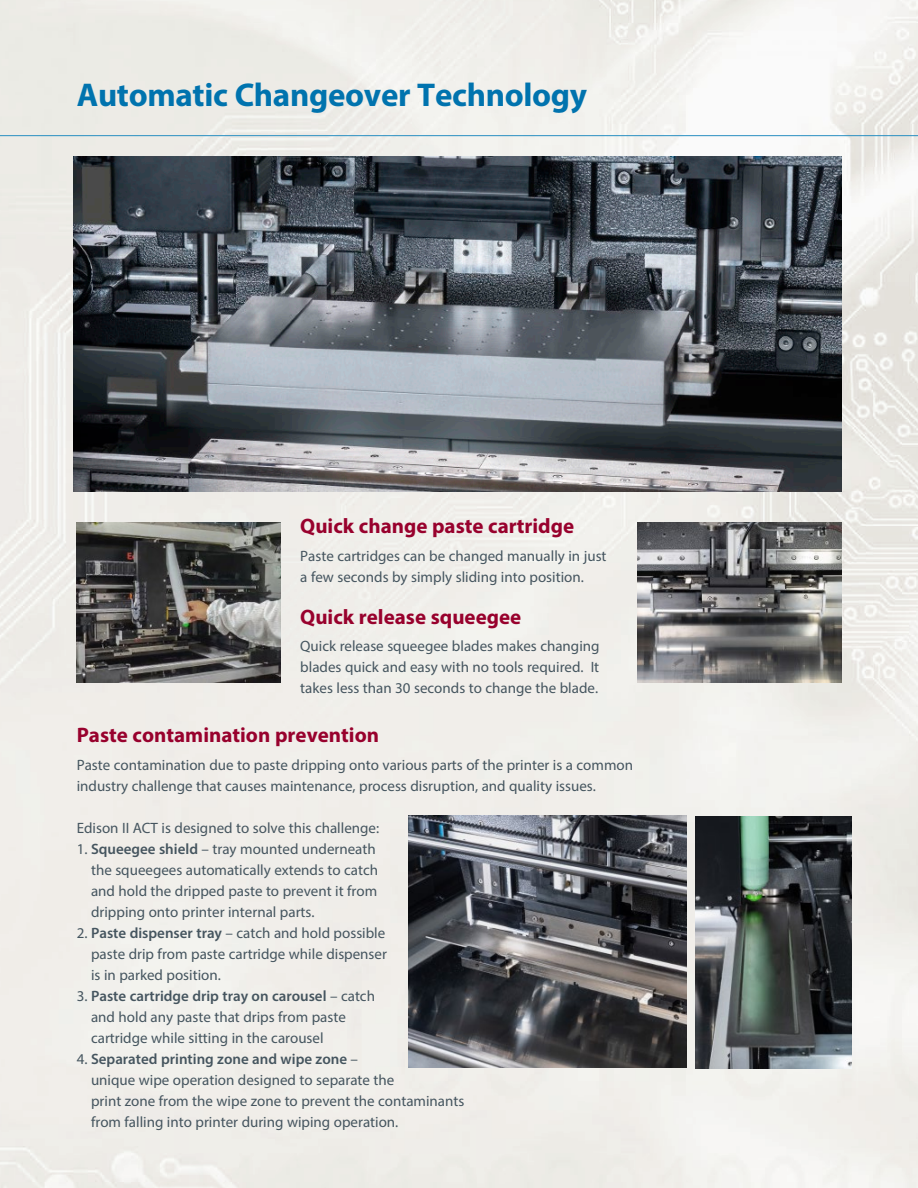
<style>
.page{position:relative;width:918px;height:1188px;background:#fff}
.page>*{position:absolute;margin:0;border:0;box-sizing:border-box;transform-origin:0 0}
.t1{font:700 33px "Myriad Pro";letter-spacing:-.01em;color:#0073ae}
.t2{font:700 21px "Myriad Pro";color:#98012d}
.t3{font:15px/21px "Myriad Pro";color:#45555f}
.s1{font-weight:600}
</style>
<div class="page">
<img style="left:0;top:0;width:918px;height:1188px">
<hr style="left:0;top:135px;width:918px;height:1px;background:#278ec1">
<img style="left:74px;top:157px;width:767px;height:335px">
<img style="left:77px;top:523px;width:204px;height:159px">
<img style="left:409px;top:816px;width:278px;height:251px">
<img style="left:695px;top:817px;width:157px;height:251px">
<img style="left:637px;top:523px;width:204px;height:159px">
<p class="t1" style="left:77px;top:73px;width:512px">Automatic Changeover Technology</p>
<p class="t2" style="left:300px;top:512px;width:275px">Quick change paste cartridge</p>
<p class="t3" style="left:300px;top:545px;width:308px">Paste cartridges can be changed manually in just a few seconds by simply sliding into position.</p>
<p class="t2" style="left:300px;top:603px;width:222px">Quick release squeegee</p>
<p class="t3" style="left:300px;top:636px;width:301px;text-align:justify">Quick release squeegee blades makes changing blades quick and easy with no tools required. It takes less than 30 seconds to change the blade.</p>
<p class="t2" style="left:77px;top:722px;width:304px">Paste contamination prevention</p>
<p class="t3" style="left:77px;top:754px;width:558px">Paste contamination due to paste dripping onto various parts of the printer is a common industry challenge that causes maintenance, process disruption, and quality issues.</p>
<p class="t3" style="left:77px;top:817px;width:304px">Edison II ACT is designed to solve this challenge:</p>
<p class="t3" style="left:91px;top:838px;width:289px;text-indent:-14px">1. <span class="s1">Squeegee shield</span> – tray mounted underneath the squeegees automatically extends to catch and hold the dripped paste to prevent it from dripping onto printer internal parts.</p>
<p class="t3" style="left:91px;top:922px;width:297px;text-align:justify;text-indent:-14px">2. <span class="s1">Paste dispenser tray</span> – catch and hold possible paste drip from paste cartridge while dispenser is in parked position.</p>
<p class="t3" style="left:91px;top:985px;width:285px;text-indent:-14px">3. <span class="s1">Paste cartridge drip tray on carousel</span> – catch and hold any paste that drips from paste cartridge while sitting in the carousel</p>
<p class="t3" style="left:91px;top:1048px;width:375px;text-indent:-14px">4. <span class="s1">Separated printing zone and wipe zone</span> –<br>unique wipe operation designed to separate the<br>print zone from the wipe zone to prevent the contaminants from falling into printer during wiping operation.</p>
</div>
